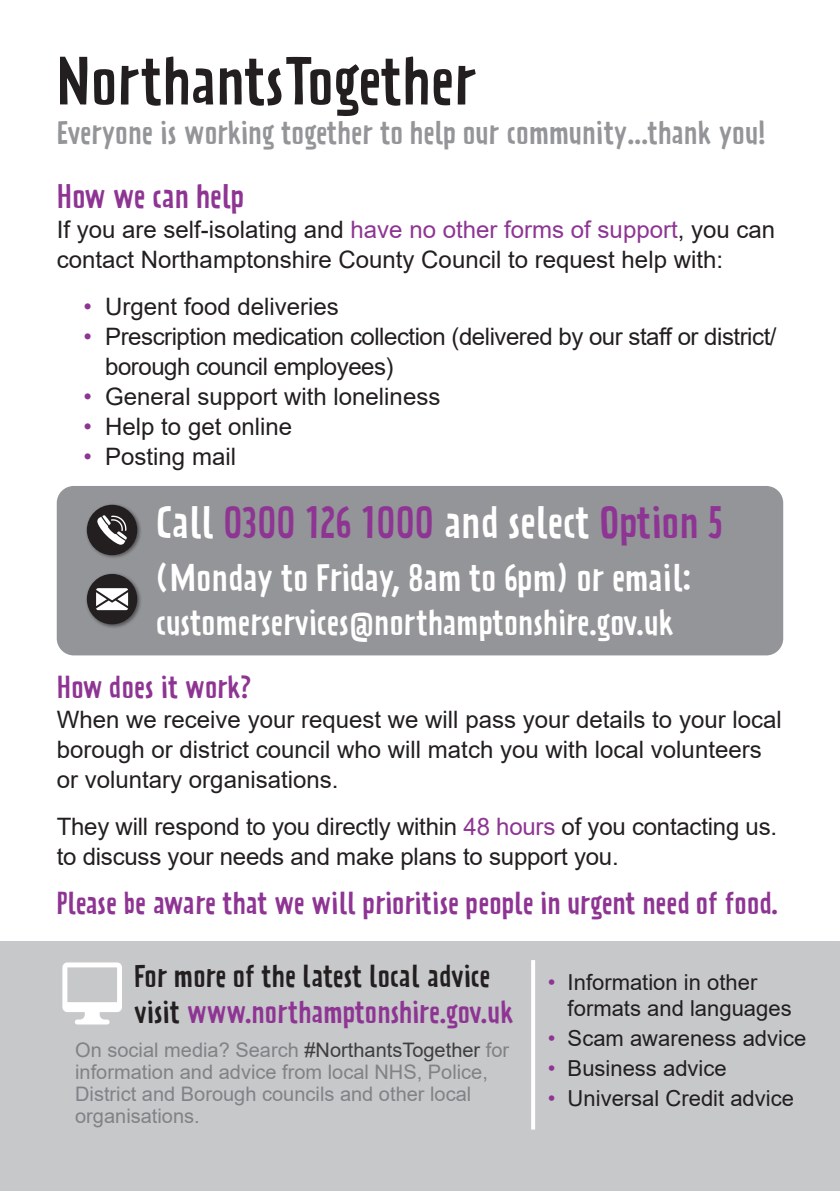
<style>
.page{position:relative;width:840px;height:1191px;background:#fff}
.page>*{position:absolute;margin:0;border:0;box-sizing:border-box;transform-origin:0 0}
.t1{font:60px "Prater Sans One";letter-spacing:.005em;color:#231f20}
.t2{font:40px "Prater Sans One";color:#8e3594}
.t3{font:34px "Prater Sans One";color:#fff}
.t4{font:32px "Prater Sans One";color:#fff}
.t5{font:30px "Prater Sans One";letter-spacing:.005em;color:#8e3594}
.t6{font:29px "Prater Sans One";color:#939598}
.t7{font:28px/36px "Prater Sans One";color:#231f20}
.t8{font:28px "Prater Sans One";color:#8e3594}
.t9{font:28px "Prater Sans One";letter-spacing:.02em;color:#8e3594}
.t10{font:24px/30px "Arial";color:#231f20}
.t11{font:24px/30px "Arial";letter-spacing:-.02em;color:#231f20}
.t12{font:22px/26px "Arial";color:#231f20}
.t13{font:20px/22px "Arial";color:#808285}
.s1{color:#8e3594}
.s2{color:#fff}
.s3{color:#3e3e3f}
</style>
<div class="page">
<div style="left:0;top:941px;width:839px;height:250px;background:#c7c8ca"></div>
<div style="left:57px;top:486px;width:725px;height:169px;background:#939598;border-radius:17px"></div>
<div style="left:85px;top:503px;width:57px;height:56px;background:#231f20;opacity:.55"></div>
<div style="left:87px;top:505px;width:50px;height:50px;background:#231f20;border-radius:50%"></div>
<div style="left:85px;top:572px;width:57px;height:57px;background:#231f20;opacity:.55"></div>
<div style="left:87px;top:574px;width:50px;height:50px;background:#231f20;border-radius:50%"></div>
<svg style="left:97px;top:515px;width:30px;height:30px"></svg>
<svg style="left:62px;top:962px;width:60px;height:62px"></svg>
<svg style="left:96px;top:588px;width:32px;height:22px"></svg>
<hr style="left:531px;top:960px;width:4px;height:169px;background:#fff">
<p class="t1" style="left:57px;top:46px;width:421px">NorthantsTogether</p>
<p class="t6" style="left:57px;top:115px;width:709px">Everyone is working together to help our community…thank you!</p>
<p class="t5" style="left:57px;top:178px;width:188px">How we can help</p>
<p class="t10" style="left:57px;top:214px;width:719px">If you are self-isolating and <span class="s1">have no other forms of support</span>, you can contact Northamptonshire County Council to request help with:</p>
<p class="t10" style="left:83px;top:291px;width:257px"><span class="s1">•</span> Urgent food deliveries</p>
<p class="t11" style="left:105px;top:321px;width:672px;text-indent:-22px"><span class="s1">•</span> Prescription medication collection (delivered by our staff or district/ borough council employees)</p>
<p class="t10" style="left:83px;top:381px;width:358px"><span class="s1">•</span> General support with loneliness</p>
<p class="t10" style="left:83px;top:411px;width:210px"><span class="s1">•</span> Help to get online</p>
<p class="t10" style="left:83px;top:441px;width:154px"><span class="s1">•</span> Posting mail</p>
<p class="t2" style="left:156px;top:498px;width:568px"><span class="s2">Call</span> 0300 126 1000 <span class="s2">and select</span> Option 5</p>
<p class="t3" style="left:156px;top:557px;width:536px">(Monday to Friday, 8am to 6pm) or email:</p>
<p class="t4" style="left:156px;top:603px;width:519px">customerservices@northamptonshire.gov.uk</p>
<p class="t9" style="left:57px;top:670px;width:196px">How does it work?</p>
<p class="t10" style="left:57px;top:704px;width:726px">When we receive your request we will pass your details to your local borough or district council who will match you with local volunteers or voluntary organisations.</p>
<p class="t10" style="left:57px;top:811px;width:721px">They will respond to you directly within <span class="s1">48 hours</span> of you contacting us. to discuss your needs and make plans to support you.</p>
<p class="t8" style="left:57px;top:886px;width:722px">Please be aware that we will prioritise people in urgent need of food.</p>
<p class="t7" style="left:134px;top:958px;width:381px">For more of the latest local advice visit <span class="s1">www.northamptonshire.gov.uk</span></p>
<p class="t13" style="left:75px;top:1038px;width:435px">On social media? Search <span class="s3">#NorthantsTogether</span> for information and advice from local NHS, Police, District and Borough councils and other local organisations.</p>
<p class="t12" style="left:567px;top:969px;width:225px;text-indent:-20px"><span class="s1">•</span> Information in other formats and languages</p>
<p class="t12" style="left:547px;top:1025px;width:260px"><span class="s1">•</span> Scam awareness advice</p>
<p class="t12" style="left:547px;top:1055px;width:180px"><span class="s1">•</span> Business advice</p>
<p class="t12" style="left:547px;top:1085px;width:248px"><span class="s1">•</span> Universal Credit advice</p>
</div>
